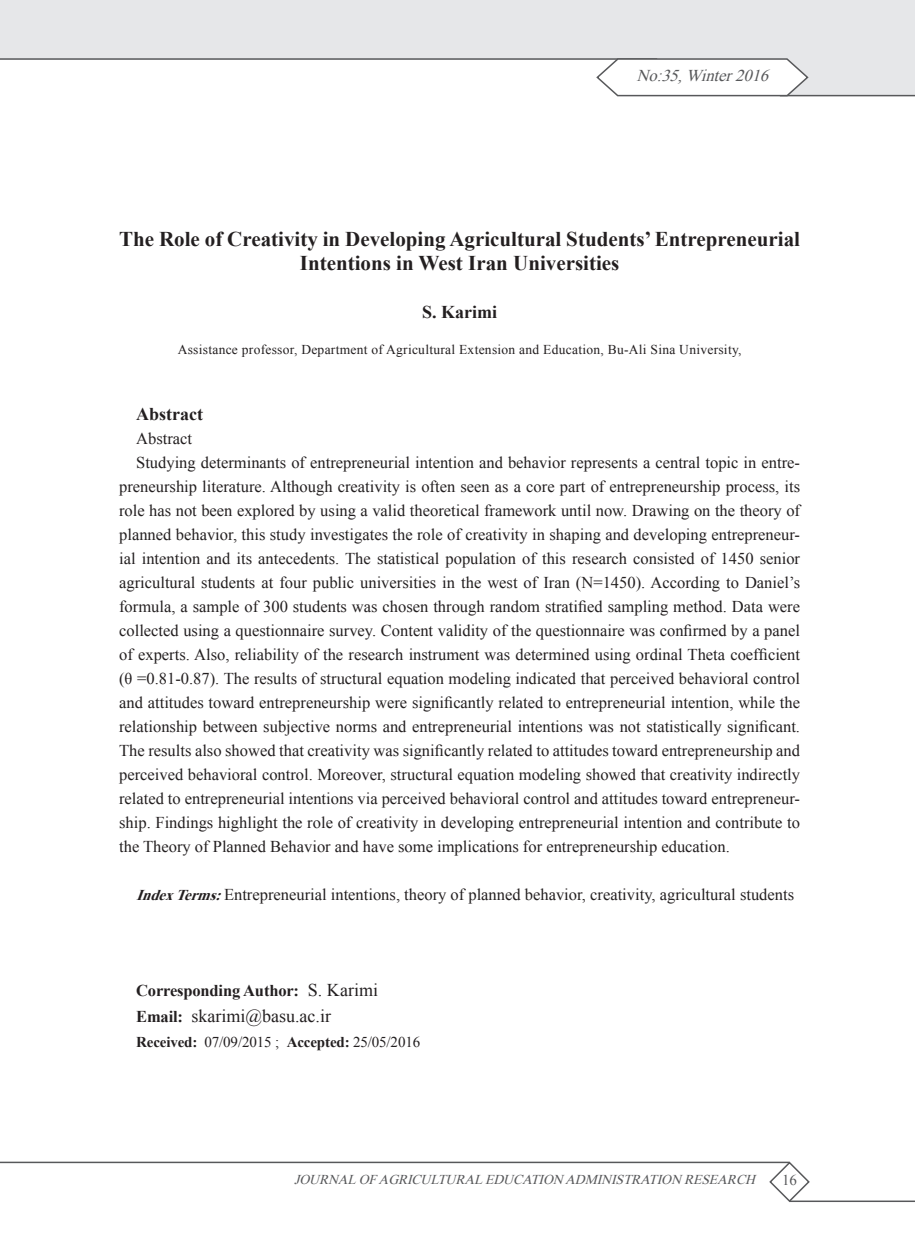
<style>
.page{position:relative;width:915px;height:1255px;background:#fff}
.page>*{position:absolute;margin:0;border:0;box-sizing:border-box;transform-origin:0 0}
.t1{font:700 21px/24px "Times New Roman";color:#231f20;text-align:center}
.t2{font:18px "Times New Roman";color:#231f20}
.t3{font:700 18px "Times New Roman";color:#231f20}
.t4{font:16.5px/24px "Times New Roman";color:#231f20;text-align:justify}
.t5{font:700 16.5px "Times New Roman";letter-spacing:-.01em;color:#231f20}
.t6{font:italic 16.5px "Times New Roman";color:#57585a}
.t7{font:15px "Times New Roman";letter-spacing:-.01em;color:#231f20}
.t8{font:15px "Times New Roman";color:#57585a}
.t9{font:13.5px "Times New Roman";letter-spacing:.02em;color:#231f20}
.t10{font:italic 13.5px "Times New Roman";color:#57585a}
.s1{font-weight:700;font-style:italic;font-size:15px}
.s2{font-weight:400;font-size:18px}
.s3{font-weight:700;font-size:16.5px}
.s4{font-weight:700}
</style>
<div class="page">
<svg style="left:0;top:0;width:914px;height:95px;fill:#e6e7e9"></svg>
<hr style="left:0;top:58px;width:657px;height:2px;background:#57585a">
<hr style="left:779px;top:95px;width:135px;height:1px;background:#57585a">
<hr style="left:0;top:1161px;width:789px;height:2px;background:#57585a">
<svg style="left:767px;top:1161px;width:43px;height:41px"></svg>
<hr style="left:789px;top:1200px;width:125px;height:1px;background:#57585a">
<svg style="left:595px;top:58px;width:214px;height:39px"></svg>
<p class="t6" style="left:636px;top:64px;width:139px">No:35,Winter2016</p>
<p class="t1" style="left:119px;top:226px;width:682px">The Role of Creativity in Developing Agricultural Students’ Entrepreneurial<br>Intentions in West Iran Universities</p>
<p class="t3" style="left:422px;top:299px;width:77px">S. Karimi</p>
<p class="t9" style="left:178px;top:340px;width:565px">Assistance professor, Department of Agricultural Extension and Education, Bu-Ali Sina University,</p>
<p class="t3" style="left:136px;top:401px;width:68px">Abstract</p>
<p class="t4" style="left:136px;top:426px;width:57px">Abstract</p>
<p class="t4" style="left:119px;top:450px;width:682px;text-indent:17px">Studying determinants of entrepreneurial intention and behavior represents a central topic in entre&shy;preneurship literature. Although creativity is often seen as a core part of entrepreneurship process, its role has not been explored by using a valid theoretical framework until now. Drawing on the theory of planned behavior, this study investigates the role of creativity in shaping and developing entrepreneur&shy;ial intention and its antecedents. The statistical population of this research consisted of 1450 senior agricultural students at four public universities in the west of Iran (N=1450). According to Daniel’s formula, a sample of 300 students was chosen through random stratified sampling method. Data were collected using a questionnaire survey. Content validity of the questionnaire was confirmed by a panel of experts. Also, reliability of the research instrument was determined using ordinal Theta coefficient (θ =0.81-0.87). The results of structural equation modeling indicated that perceived behavioral control and attitudes toward entrepreneurship were significantly related to entrepreneurial intention, while the relationship between subjective norms and entrepreneurial intentions was not statistically significant.<br>The results also showed that creativity was significantly related to attitudes toward entrepreneurship and perceived behavioral control. Moreover, structural equation modeling showed that creativity indirectly related to entrepreneurial intentions via perceived behavioral control and attitudes toward entrepreneur&shy;ship. Findings highlight the role of creativity in developing entrepreneurial intention and contribute to the Theory of Planned Behavior and have some implications for entrepreneurship education.</p>
<p class="t4" style="left:136px;top:882px;width:659px"><span class="s1">IndexTerms:</span>Entrepreneurial intentions, theory of planned behavior, creativity, agricultural students</p>
<p class="t5" style="left:136px;top:979px;width:243px">Corresponding Author: <span class="s2">S. Karimi</span></p>
<p class="t2" style="left:136px;top:1003px;width:196px"><span class="s3">Email:</span> skarimi@basu.ac.ir</p>
<p class="t7" style="left:136px;top:1031px;width:285px"><span class="s4">Received:</span> 07/09/2015 ; <span class="s4">Accepted:</span> 25/05/2016</p>
<p class="t10" style="left:294px;top:1170px;width:466px">JOURNALOFAGRICULTURALEDUCATION ADMINISTRATION RESEARCH</p>
<p class="t8" style="left:781px;top:1169px;width:16px">16</p>
</div>
